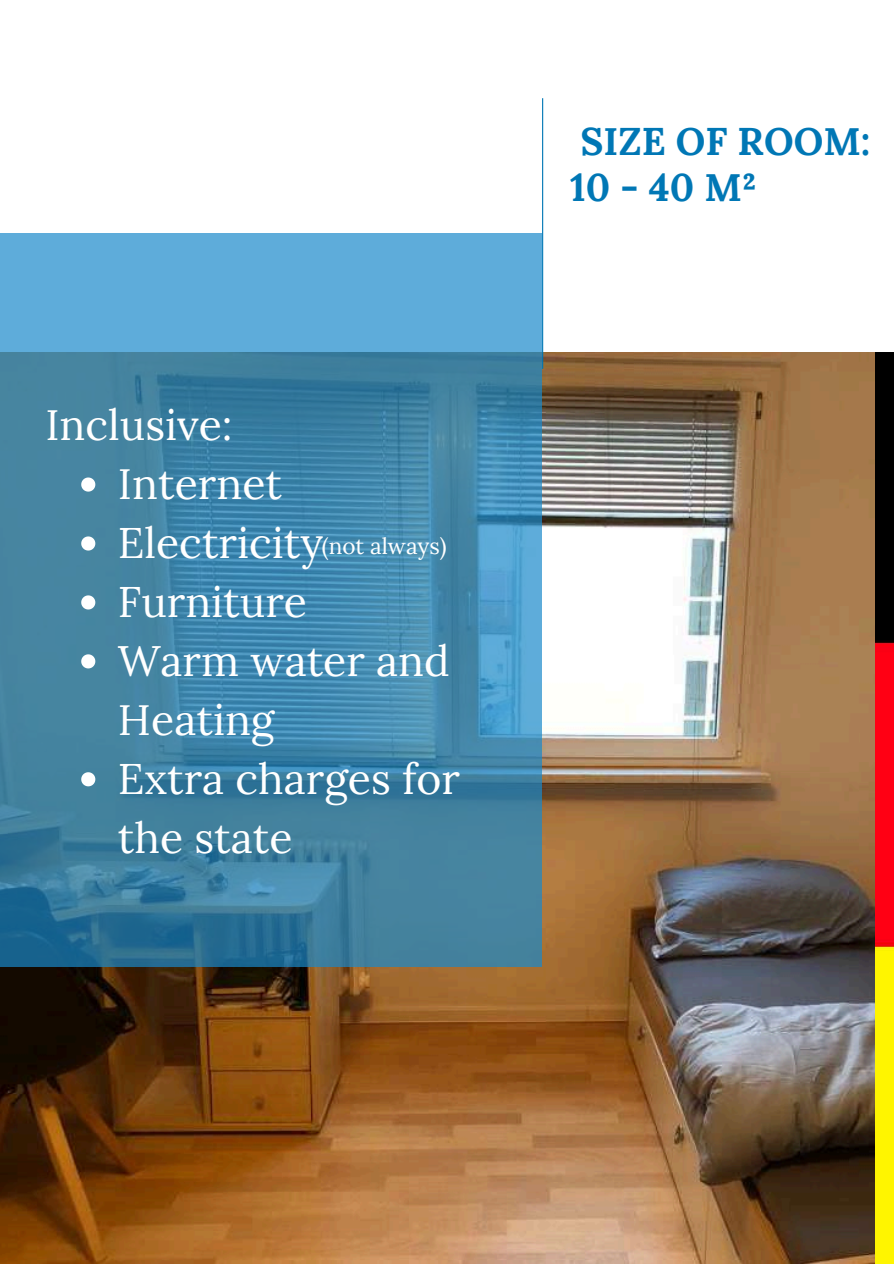
<style>
.page{position:relative;width:894px;height:1264px;background:#fff}
.page>*{position:absolute;margin:0;border:0;box-sizing:border-box;transform-origin:0 0}
.t1{font:42.75px/58.9px "Lora";color:#fff}
.t2{font:700 38.55px/46.2px "Lora";color:#0077b5}
.t3{font:22.5px "Lora";color:#fff}
</style>
<div class="page">
<img style="left:0;top:352px;width:893px;height:911px">
<svg style="left:0;top:233px;width:541px;height:734px"></svg>
<hr style="left:542px;top:98px;width:1px;height:271px;background:#0077b5">
<svg style="left:81px;top:477px;width:14px;height:14px"></svg>
<svg style="left:81px;top:536px;width:14px;height:14px"></svg>
<svg style="left:81px;top:595px;width:14px;height:14px"></svg>
<svg style="left:81px;top:654px;width:14px;height:14px"></svg>
<svg style="left:81px;top:772px;width:14px;height:14px"></svg>
<p class="t1" style="left:118px;top:395px;width:343px;text-indent:-73px">Inclusive:<br>Internet<br>Electricity<br>Furniture<br>Warm water and<br>Heating<br>Extra charges for the state</p>
<p class="t3" style="left:322px;top:531px;width:126px">(not always)</p>
<p class="t2" style="left:570px;top:118px;width:301px">SIZE OF ROOM:<br>10 - 40 M²</p>
</div>
